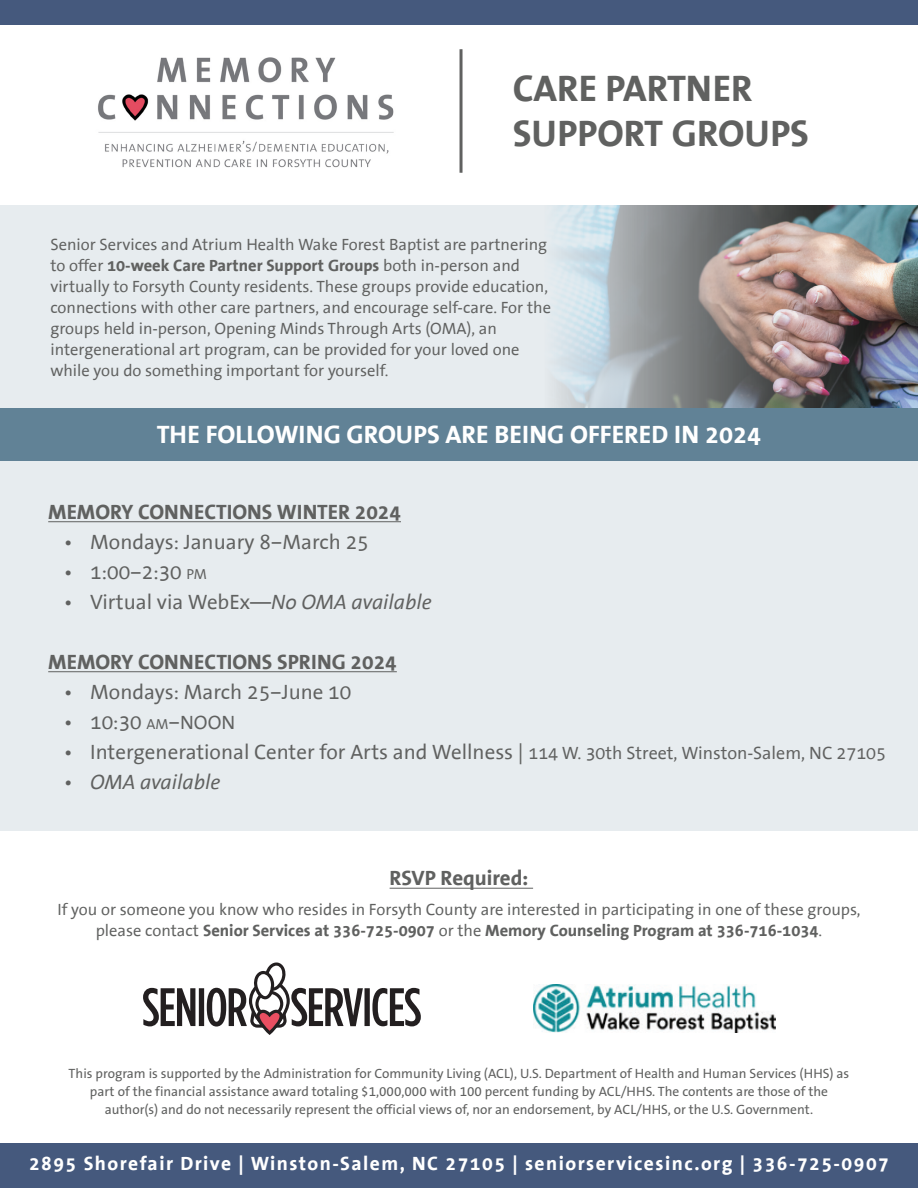
<style>
.page{position:relative;width:918px;height:1188px;background:#fff}
.page>*{position:absolute;margin:0;border:0;box-sizing:border-box;transform-origin:0 0}
.t1{font:700 37.5px/45px "The Sans Office";color:#606160}
.t2{font:700 25.5px "The Sans Office";color:#fff}
.t3{font:21px "The Sans Office";color:#606160}
.t4{font:700 21px "The Sans Office";color:#606160}
.t5{font:italic 21px "The Sans Office";color:#606160}
.t6{font:700 19.5px "The Sans Office";letter-spacing:.075em;color:#fff}
.t7{font:16.5px/21px "The Sans Office";color:#606160;text-align:center}
.t8{font:13.5px/18px "The Sans B5 Plain";color:#606160;text-align:center}
.s1{font-weight:700}
.s2{font-size:14.7px}
.s3{font-style:italic}
.s4{font-size:19.5px}
.s5{font-size:18px}
</style>
<div class="page">
<img style="left:98px;top:57px;width:296px;height:111px">
<div style="left:0;top:206px;width:918px;height:625px;background:#e7ecef"></div>
<hr style="left:390px;top:888px;width:143px;height:1px;background:#606160">
<div style="left:0;top:1144px;width:918px;height:44px;background:#45597d"></div>
<div style="left:0;top:0;width:918px;height:24px;background:#45597d"></div>
<hr style="left:48px;top:521px;width:353px;height:1px;background:#606160">
<hr style="left:48px;top:671px;width:349px;height:1px;background:#606160">
<hr style="left:460px;top:49px;width:3px;height:124px;background:#606160">
<svg style="left:143px;top:962px;width:278px;height:73px"></svg>
<img style="left:533px;top:985px;width:243px;height:47px">
<img style="left:554px;top:206px;width:364px;height:202px">
<div style="left:0;top:408px;width:918px;height:53px;background:#618296"></div>
<h1 class="t1" style="left:513px;top:67px;width:298px">CARE PARTNER<br>SUPPORT GROUPS</h1>
<p class="t7" style="left:50px;top:235px;width:502px;text-align:left">Senior Services and Atrium Health Wake Forest Baptist are partnering to offer <span class="s1">10-week Care Partner Support Groups</span> both in-person and virtually to Forsyth County residents. These groups provide education, connections with other care partners, and encourage self-care. For the groups held in-person, Opening Minds Through Arts (OMA), an intergenerational art program, can be provided for your loved one while you do something important for yourself.</p>
<h2 class="t2" style="left:157px;top:421px;width:606px">THE FOLLOWING GROUPS ARE BEING OFFERED IN 2024</h2>
<p class="t4" style="left:48px;top:501px;width:354px">MEMORY CONNECTIONS WINTER 2024</p>
<p class="t3" style="left:63px;top:531px;width:307px">• Mondays: January 8–March 25</p>
<p class="t3" style="left:63px;top:561px;width:145px">• 1:00–2:30 <span class="s2">PM</span></p>
<p class="t3" style="left:63px;top:591px;width:370px">• Virtual via WebEx—<span class="s3">No OMA available</span></p>
<p class="t4" style="left:48px;top:651px;width:350px">MEMORY CONNECTIONS SPRING 2024</p>
<p class="t3" style="left:63px;top:681px;width:290px">• Mondays: March 25–June 10</p>
<p class="t3" style="left:63px;top:711px;width:174px">• 10:30 <span class="s2">AM</span>–<span class="s4">NOON</span></p>
<p class="t3" style="left:63px;top:741px;width:824px">• Intergenerational Center for Arts and Wellness | <span class="s5">114 W. 30th Street, Winston-Salem, NC 27105</span></p>
<p class="t5" style="left:63px;top:771px;width:159px">• OMA available</p>
<p class="t4" style="left:390px;top:867px;width:140px">RSVP Required:</p>
<p class="t7" style="left:57px;top:900px;width:805px">If you or someone you know who resides in Forsyth County are interested in participating in one of these groups, please contact <span class="s1">Senior Services at 336-725-0907</span> or the <span class="s1">Memory Counseling Program at 336-716-1034</span>.</p>
<p class="t8" style="left:69px;top:1065px;width:782px">This program is supported by the Administration for Community Living (ACL), U.S. Department of Health and Human Services (HHS) as part of the financial assistance award totaling $1,000,000 with 100 percent funding by ACL/HHS. The contents are those of the author(s) and do not necessarily represent the official views of, nor an endorsement, by ACL/HHS, or the U.S. Government.</p>
<p class="t6" style="left:29px;top:1153px;width:861px">2895 Shorefair Drive | Winston-Salem, NC 27105 | seniorservicesinc.org | 336-725-0907</p>
</div>
